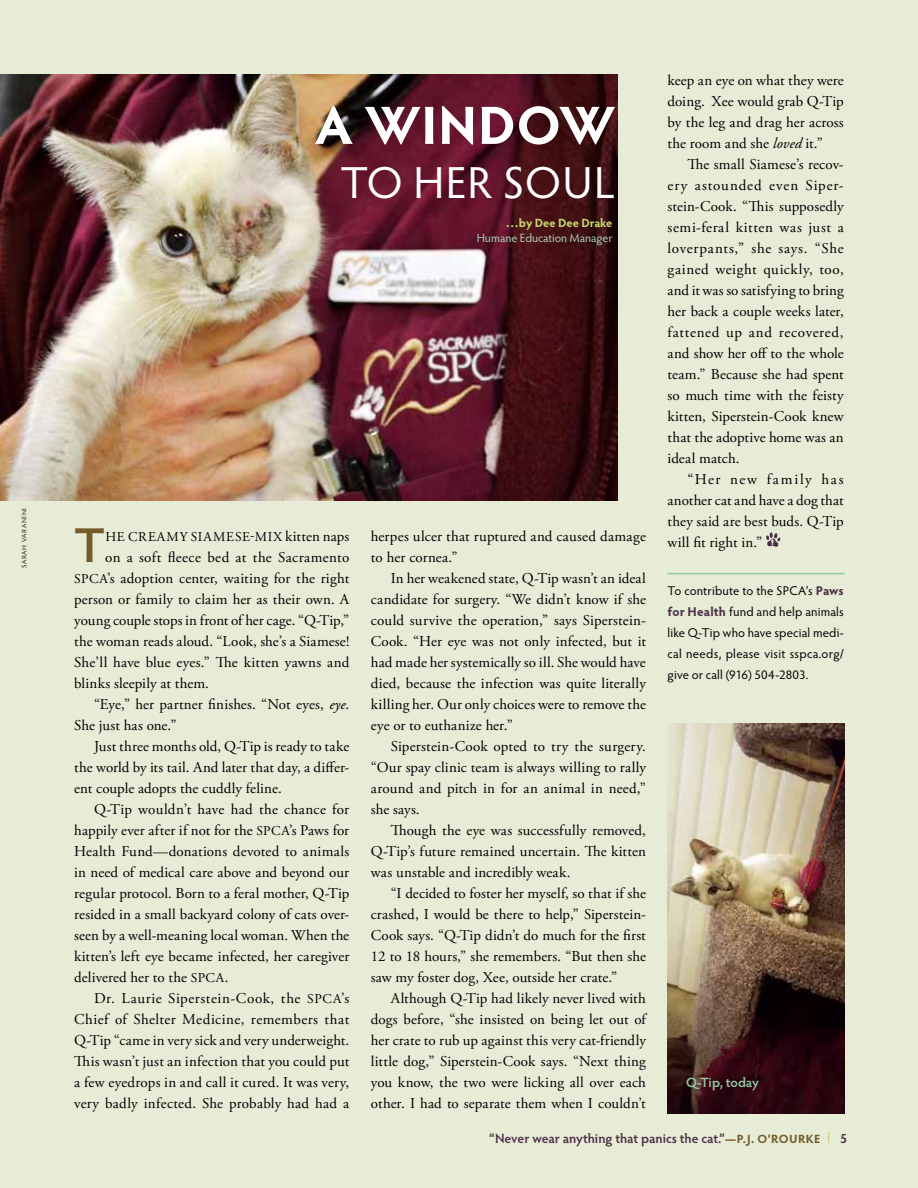
<style>
.page{position:relative;width:918px;height:1188px;background:#e7ecd7}
.page>*{position:absolute;margin:0;border:0;box-sizing:border-box;transform-origin:0 0}
.t1{font:700 54px "Hypatia Sans Pro";letter-spacing:.015em;color:#fff}
.t2{font:600 49.05px "Hypatia Sans Pro";color:#745c2a}
.t3{font:45px "Hypatia Sans Pro";letter-spacing:.025em;color:#fff}
.t4{font:15px/21px "Adobe Garamond Pro";letter-spacing:.005em;color:#000;text-align:justify}
.t5{font:600 13.5px "Hypatia Sans Pro";color:#4e3049}
.t6{font:13.5px "Adobe Garamond Pro";letter-spacing:.07em;color:#000}
.t7{font:600 13.5px "Hypatia Sans Pro";color:#95caa8}
.t8{font:12.75px/21px "Hypatia Sans Pro";letter-spacing:.015em;color:#000;text-align:justify}
.t9{font:12px "Hypatia Sans Pro";color:#a8d2b6}
.t10{font:700 12px "Hypatia Sans Pro";color:#c3d66c}
.t11{font:300 9px "Hypatia Sans Pro";letter-spacing:.06em;color:#000}
.s1{font-size:15px}
.s2{font-size:13.5px}
.s3{font-style:italic}
.s4{font-weight:700;color:#4e3049}
.s5{font-weight:700;font-size:12px;color:#745c2a}
.s6{font-weight:400;font-size:15px;color:#c3d66c}
</style>
<div class="page">
<img style="left:668px;top:724px;width:176px;height:390px">
<img style="left:0;top:74px;width:618px;height:426px">
<svg style="left:766px;top:532px;width:14px;height:15px"></svg>
<hr style="left:667px;top:573px;width:178px;height:1px;background:#95caa8">
<p class="t11" style="left:18px;top:568px;width:62px;rotate:-90deg">sarah varanini</p>
<h1 class="t1" style="left:315px;top:87px;width:302px">A WINDOW</h1>
<h3 class="t3" style="left:340px;top:152px;width:276px">TO HER SOUL</h3>
<p class="t10" style="left:506px;top:214px;width:108px">…by Dee Dee Drake</p>
<p class="t9" style="left:477px;top:230px;width:137px">Humane Education Manager</p>
<h2 class="t2" style="left:74px;top:511px;width:33px">T</h2>
<p class="t6" style="left:105px;top:528px;width:245px">HE CREAMY SIAMESE-MIX <span class="s1">kitten naps</span></p>
<p class="t4" style="left:74px;top:547px;width:277px;text-indent:31px">on a soft fleece bed at the Sacramento <span class="s2">SPCA</span>’s adoption center, waiting for the right person or family to claim her as their own. A young couple stops in front of her cage. “Q-Tip,” the woman reads aloud. “Look, she’s a Siamese!<br>She’ll have blue eyes.” The kitten yawns and blinks sleepily at them.</p>
<p class="t4" style="left:74px;top:694px;width:277px;text-indent:20px">“Eye,” her partner finishes. “Not eyes, <span class="s3">eye</span>.<br>She just has one.”</p>
<p class="t4" style="left:74px;top:736px;width:277px;text-indent:20px">Just three months old, Q-Tip is ready to take the world by its tail. And later that day, a differ&shy;ent couple adopts the cuddly feline.</p>
<p class="t4" style="left:74px;top:799px;width:277px;text-indent:20px">Q-Tip wouldn’t have had the chance for happily ever after if not for the <span class="s2">SPCA</span>’s Paws for Health Fund—donations devoted to animals in need of medical care above and beyond our regular protocol. Born to a feral mother, Q-Tip resided in a small backyard colony of cats over&shy;seen by a well-meaning local woman. When the kitten’s left eye became infected, her caregiver delivered her to the <span class="s2">SPCA</span>.</p>
<p class="t4" style="left:74px;top:988px;width:277px;text-indent:20px">Dr. Laurie Siperstein-Cook, the <span class="s2">SPCA</span>’s Chief of Shelter Medicine, remembers that Q-Tip “came in very sick and very underweight.<br>This wasn’t just an infection that you could put a few eyedrops in and call it cured. It was very, very badly infected. She probably had had a</p>
<p class="t4" style="left:371px;top:526px;width:277px">herpes ulcer that ruptured and caused damage to her cornea.”</p>
<p class="t4" style="left:371px;top:568px;width:277px;text-indent:20px">In her weakened state, Q-Tip wasn’t an ideal candidate for surgery. “We didn’t know if she could survive the operation,” says Siperstein-Cook. “Her eye was not only infected, but it had made her systemically so ill. She would have died, because the infection was quite literally killing her. Our only choices were to remove the eye or to euthanize her.”</p>
<p class="t4" style="left:371px;top:736px;width:277px;text-indent:20px">Siperstein-Cook opted to try the surgery. “Our spay clinic team is always willing to rally around and pitch in for an animal in need,” she says.</p>
<p class="t4" style="left:371px;top:820px;width:277px;text-indent:20px">Though the eye was successfully removed, Q-Tip’s future remained uncertain. The kitten was unstable and incredibly weak.</p>
<p class="t4" style="left:371px;top:883px;width:277px;text-indent:20px">“I decided to foster her myself, so that if she crashed, I would be there to help,” Siperstein-Cook says. “Q-Tip didn’t do much for the first 12 to 18 hours,” she remembers. “But then she saw my foster dog, Xee, outside her crate.”</p>
<p class="t4" style="left:371px;top:988px;width:277px;text-indent:20px">Although Q-Tip had likely never lived with dogs before, “she insisted on being let out of her crate to rub up against this very cat-friendly little dog,” Siperstein-Cook says. “Next thing you know, the two were licking all over each other. I had to separate them when I couldn’t</p>
<p class="t4" style="left:668px;top:70px;width:178px">keep an eye on what they were doing. Xee would grab Q-Tip by the leg and drag her across the room and she <span class="s3">loved</span> it.”</p>
<p class="t4" style="left:668px;top:154px;width:178px;text-indent:20px">The small Siamese’s recov&shy;ery astounded even Siper&shy;stein-Cook. “This supposedly semi-feral kitten was just a loverpants,” she says. “She gained weight quickly, too, and it was so satisfying to bring her back a couple weeks later, fattened up and recovered, and show her off to the whole team.” Because she had spent so much time with the feisty kitten, Siperstein-Cook knew that the adoptive home was an ideal match.</p>
<p class="t4" style="left:668px;top:469px;width:178px;text-indent:20px">“Her new family has another cat and have a dog that they said are best buds. Q-Tip will fit right in.”</p>
<p class="t8" style="left:668px;top:580px;width:178px">To contribute to the SPCA’s <span class="s4">Paws for Health</span> fund and help animals like Q-Tip who have special medi&shy;cal needs, please visit sspca.org/ give or call (916) 504-2803.</p>
<p class="t7" style="left:686px;top:1073px;width:74px">Q-Tip, today</p>
<p class="t5" style="left:489px;top:1129px;width:360px">“Never wear anything that panics the cat.”<span class="s5">—P.J. O’ROURKE</span> <span class="s6">l</span> 5</p>
</div>
